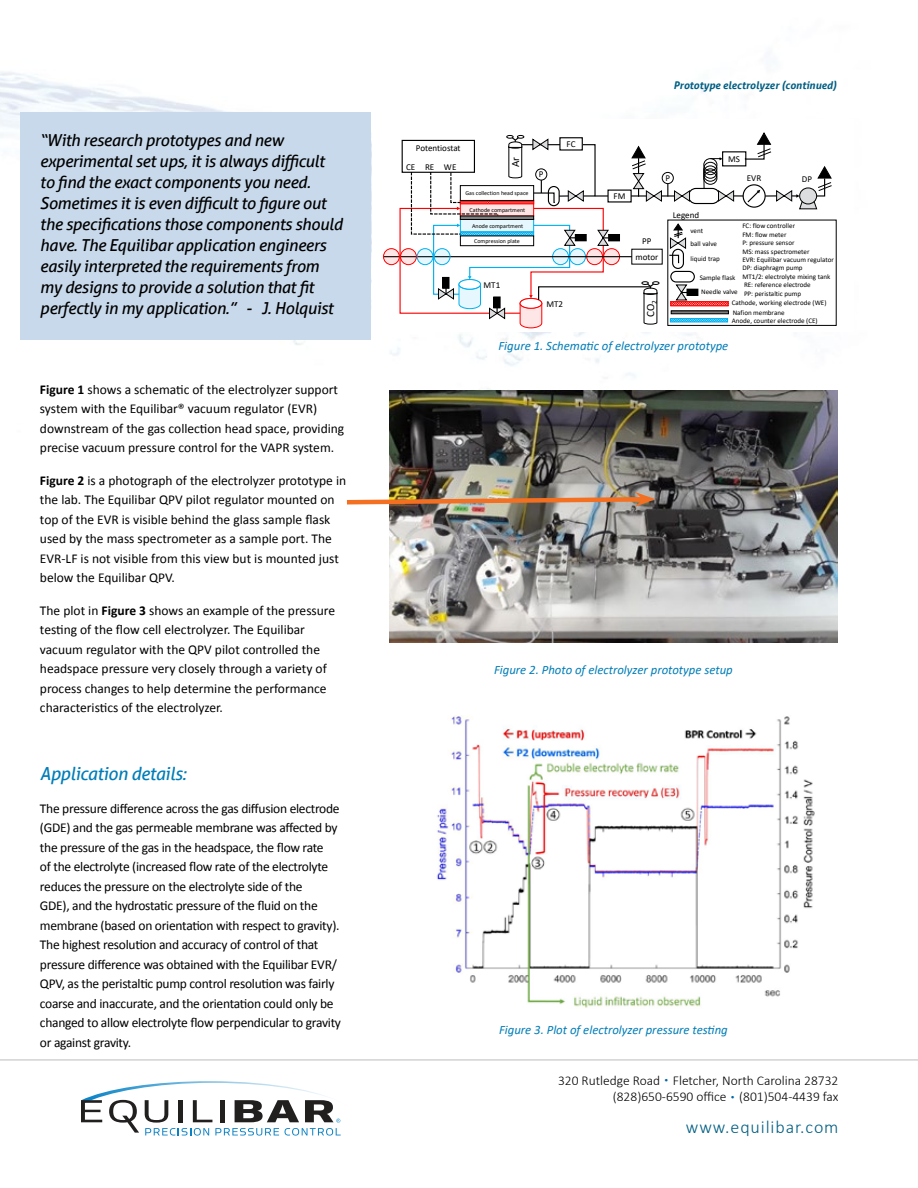
<style>
.page{position:relative;width:918px;height:1188px;background:#fff}
.page>*{position:absolute;margin:0;border:0;box-sizing:border-box;transform-origin:0 0}
.t1{font:italic 18px "Aller";letter-spacing:-.02em;color:#007db8}
.t2{font:300 18px "Calibri";letter-spacing:.05em;color:#005e83}
.t3{font:italic 16.5px/21px "Aller";letter-spacing:-.02em;color:#000}
.t4{font:13.5px/19.5px "Calibri";letter-spacing:-.015em;color:#000}
.t5{font:300 13.5px/16.5px "Calibri";color:#000;text-align:right}
.t6{font:italic 12.75px "Calibri";color:#007db8}
.t7{font:10.95px "Calibri";color:#000}
.t8{font:italic 700 10.5px "Aller";color:#005e83}
.t9{font:9px/19.4px "Calibri";color:#000}
.t10{font:7.05px/12.6px "Calibri";letter-spacing:-.005em;color:#000}
.t11{font:6px "Calibri";color:#000}
.s1{font-weight:700}
.s2{font-size:9px;color:#0066a7}
</style>
<div class="page">
<img style="left:0;top:72px;width:838px;height:319px">
<hr style="left:0;top:1059px;width:918px;height:2px;background:#d1d3d4">
<svg style="left:81px;top:1081px;width:260px;height:55px"></svg>
<div style="left:373px;top:119px;width:481px;height:212px;background:#fff"></div>
<div style="left:688px;top:188px;width:32px;height:16px;border:1px solid #000;border-radius:8px"></div>
<div style="left:704px;top:172px;width:13px;height:13px;border:1px solid #000;border-radius:50%"></div>
<div style="left:704px;top:166px;width:13px;height:13px;border:1px solid #000;border-radius:50%"></div>
<div style="left:704px;top:169px;width:13px;height:12px;border:1px solid #000;border-radius:50%"></div>
<div style="left:704px;top:162px;width:13px;height:13px;border:1px solid #000;border-radius:50%"></div>
<div style="left:704px;top:158px;width:13px;height:13px;border:1px solid #000;border-radius:50%"></div>
<svg style="left:704px;top:168px;width:1px;height:20px"></svg>
<svg style="left:744px;top:132px;width:27px;height:28px"></svg>
<svg style="left:710px;top:157px;width:13px;height:3px"></svg>
<svg style="left:718px;top:166px;width:114px;height:43px"></svg>
<div style="left:670px;top:318px;width:58px;height:4px;border:1px solid #00b0f0"></div>
<div style="left:671px;top:311px;width:58px;height:3px;border:1px solid #000"></div>
<div style="left:671px;top:302px;width:57px;height:4px;border:1px solid #f00"></div>
<div style="left:670px;top:271px;width:25px;height:12px;border:1px solid #000;border-radius:5px"></div>
<div style="left:668px;top:220px;width:168px;height:106px;border:1px solid #000"></div>
<div style="left:383px;top:249px;width:16px;height:16px;background:#f00;border-radius:50%;opacity:.1"></div>
<div style="left:383px;top:248px;width:17px;height:17px;border:1px solid #f00;border-radius:50%"></div>
<div style="left:687px;top:289px;width:11px;height:6px;background:#000"></div>
<div style="left:687px;top:289px;width:11px;height:7px;border:1px solid #000"></div>
<svg style="left:399px;top:135px;width:291px;height:193px"></svg>
<div style="left:609px;top:234px;width:11px;height:7px;background:#000"></div>
<div style="left:608px;top:234px;width:12px;height:7px;border:1px solid #000"></div>
<img style="left:389px;top:391px;width:449px;height:252px">
<img style="left:437px;top:716px;width:378px;height:292px">
<div style="left:20px;top:113px;width:350px;height:227px;background:#c8d9eb"></div>
<img style="left:347px;top:492px;width:308px;height:15px">
<p class="t3" style="left:40px;top:130px;width:304px">“With research prototypes and new experimental set ups, it is always difficult to find the exact components you need.<br>Sometimes it is even difficult to figure out the specifications those components should have. The Equilibar application engineers easily interpreted the requirements from my designs to provide a solution that fit perfectly in my application.” - J. Holquist</p>
<p class="t4" style="left:40px;top:379px;width:306px"><span class="s1">Figure 1</span> shows a schematic of the electrolyzer support system with the Equilibar® vacuum regulator (EVR) downstream of the gas collection head space, providing precise vacuum pressure control for the VAPR system.</p>
<p class="t4" style="left:40px;top:470px;width:308px"><span class="s1">Figure 2</span> is a photograph of the electrolyzer prototype in the lab. The Equilibar QPV pilot regulator mounted on top of the EVR is visible behind the glass sample flask used by the mass spectrometer as a sample port. The EVR-LF is not visible from this view but is mounted just below the Equilibar QPV.</p>
<p class="t4" style="left:40px;top:600px;width:297px">The plot in <span class="s1">Figure 3</span> shows an example of the pressure testing of the flow cell electrolyzer. The Equilibar vacuum regulator with the QPV pilot controlled the headspace pressure very closely through a variety of process changes to help determine the performance characteristics of the electrolyzer.</p>
<h1 class="t1" style="left:40px;top:763px;width:148px">Application details:</h1>
<p class="t4" style="left:40px;top:798px;width:303px">The pressure difference across the gas diffusion electrode (GDE) and the gas permeable membrane was affected by the pressure of the gas in the headspace, the flow rate<br>of the electrolyte (increased flow rate of the electrolyte reduces the pressure on the electrolyte side of the<br>GDE), and the hydrostatic pressure of the fluid on the membrane (based on orientation with respect to gravity).<br>The highest resolution and accuracy of control of that pressure difference was obtained with the Equilibar EVR/ QPV, as the peristaltic pump control resolution was fairly coarse and inaccurate, and the orientation could only be changed to allow electrolyte flow perpendicular to gravity or against gravity.</p>
<p class="t8" style="left:673px;top:78px;width:165px">Prototype electrolyzer (continued)</p>
<p class="t9" style="left:406px;top:138px;width:56px;text-indent:10px">Potentiostat<br>CE RE WE</p>
<p class="t7" style="left:508px;top:167px;width:12px;rotate:-90deg">Ar</p>
<p class="t9" style="left:539px;top:165px;width:6px">P</p>
<p class="t9" style="left:567px;top:134px;width:10px">FC</p>
<p class="t9" style="left:665px;top:168px;width:6px">P</p>
<p class="t9" style="left:728px;top:149px;width:13px">MS</p>
<p class="t9" style="left:747px;top:168px;width:16px">EVR</p>
<p class="t9" style="left:802px;top:169px;width:12px">DP</p>
<p class="t11" style="left:465px;top:189px;width:65px">Gas collection head space</p>
<p class="t9" style="left:614px;top:186px;width:13px">FM</p>
<p class="t11" style="left:470px;top:206px;width:57px">Cathode compartment</p>
<p class="t11" style="left:472px;top:222px;width:53px">Anode compartment</p>
<p class="t11" style="left:474px;top:237px;width:47px">Compression plate</p>
<p class="t9" style="left:484px;top:275px;width:18px">MT1</p>
<p class="t9" style="left:642px;top:231px;width:11px">PP</p>
<p class="t9" style="left:636px;top:247px;width:24px">motor</p>
<p class="t9" style="left:673px;top:205px;width:28px">Legend</p>
<p class="t10" style="left:690px;top:224px;width:28px">vent<br>ball valve</p>
<p class="t10" style="left:690px;top:253px;width:31px">liquid trap</p>
<p class="t10" style="left:742px;top:219px;width:54px">FC: flow controller</p>
<p class="t10" style="left:742px;top:228px;width:46px">FM: flow meter</p>
<p class="t10" style="left:742px;top:236px;width:54px">P: pressure sensor</p>
<p class="t10" style="left:742px;top:245px;width:69px">MS: mass spectrometer</p>
<p class="t10" style="left:742px;top:253px;width:93px">EVR: Equilibar vacuum regulator</p>
<p class="t10" style="left:742px;top:262px;width:62px">DP: diaphragm pump</p>
<p class="t10" style="left:742px;top:270px;width:90px">MT1/2: electrolyte mixing tank</p>
<p class="t10" style="left:744px;top:279px;width:68px">RE: reference electrode</p>
<p class="t10" style="left:701px;top:287px;width:102px">Needle valve PP: peristaltic pump</p>
<p class="t10" style="left:700px;top:271px;width:37px">Sample flask</p>
<p class="t9" style="left:546px;top:294px;width:18px">MT2</p>
<p class="t7" style="left:643px;top:317px;width:18px;rotate:-90deg">CO<sub>2</sub></p>
<p class="t10" style="left:732px;top:297px;width:96px">Cathode, working electrode (WE)</p>
<p class="t10" style="left:733px;top:306px;width:53px">Nafion membrane</p>
<p class="t10" style="left:732px;top:314px;width:88px">Anode, counter electrode (CE)</p>
<p class="t6" style="left:498px;top:337px;width:231px">Figure 1. Schematic of electrolyzer prototype</p>
<p class="t6" style="left:494px;top:661px;width:240px">Figure 2. Photo of electrolyzer prototype setup</p>
<p class="t6" style="left:499px;top:1021px;width:230px">Figure 3. Plot of electrolyzer pressure testing</p>
<p class="t5" style="left:558px;top:1072px;width:282px">320 Rutledge Road <span class="s2">•</span> Fletcher, North Carolina 28732 (828)650-6590 office <span class="s2">•</span> (801)504-4439 fax</p>
<h1 class="t2" style="left:686px;top:1115px;width:154px">www.equilibar.com</h1>
</div>
